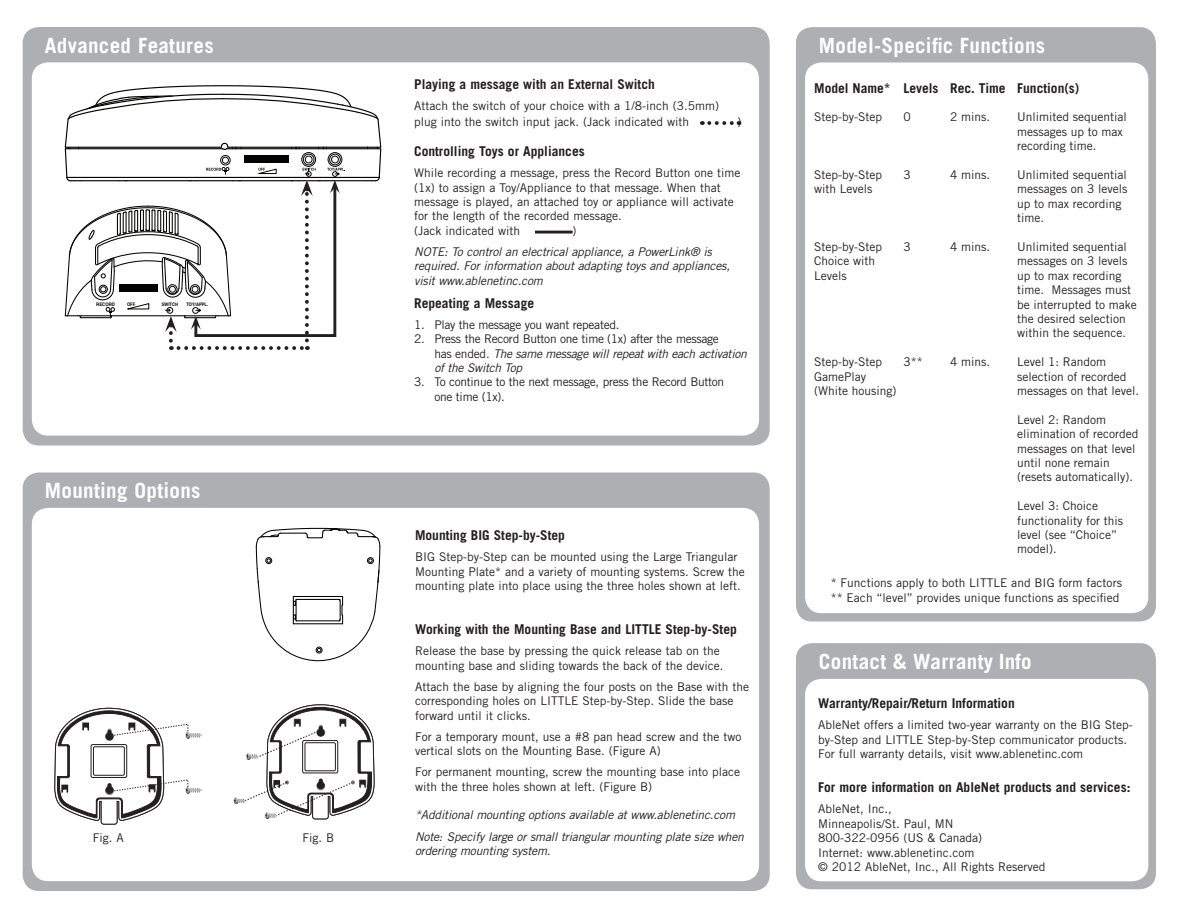
<style>
.page{position:relative;width:1188px;height:918px;background:#fff}
.page>*{position:absolute;margin:0;border:0;box-sizing:border-box;transform-origin:0 0}
.t1{font:700 21px "Trade Gothic LT Std";letter-spacing:.015em;color:#fff}
.t2{font:700 13.5px "Trade Gothic LT Std";color:#231f20}
.t3{font:12px/14.4px "Trade Gothic LT Std";color:#231f20}
.t4{font:italic 12px/21.1px "Trade Gothic LT Std";letter-spacing:-.015em;color:#231f20}
.t5{font:12px/14.4px "Trade Gothic LT Std";letter-spacing:-.025em;color:#231f20}
.t6{font:700 4.8px "Helvetica";color:#040503;scale:.87 1}
.t7{font:700 4.8px "Helvetica";color:#040503;scale:.9 1}
.s1{font-style:normal}
.s2{font-style:italic}
</style>
<div class="page">
<div style="left:796px;top:643px;width:360px;height:246px;background:#aeafb3;border-radius:16px"></div>
<div style="left:805px;top:679px;width:343px;height:202px;background:#fff;border-radius:16px"></div>
<div style="left:796px;top:27px;width:360px;height:595px;background:#aeafb3;border-radius:16px"></div>
<div style="left:805px;top:63px;width:343px;height:550px;background:#fff;border-radius:16px"></div>
<div style="left:23px;top:27px;width:747px;height:419px;background:#aeafb3;border-radius:16px"></div>
<div style="left:32px;top:62px;width:727px;height:374px;background:#fff;border-radius:16px"></div>
<div style="left:23px;top:472px;width:747px;height:419px;background:#aeafb3;border-radius:16px"></div>
<div style="left:32px;top:508px;width:727px;height:373px;background:#fff;border-radius:16px"></div>
<svg style="left:65px;top:85px;width:316px;height:265px"></svg>
<svg style="left:703px;top:121px;width:6px;height:4px"></svg>
<svg style="left:709px;top:121px;width:31px;height:4px"></svg>
<hr style="left:535px;top:231px;width:38px;height:3px;background:#231f20">
<svg style="left:54px;top:707px;width:149px;height:118px"></svg>
<svg style="left:233px;top:704px;width:142px;height:116px"></svg>
<svg style="left:255px;top:528px;width:125px;height:134px"></svg>
<p class="t1" style="left:45px;top:33px;width:170px">Advanced Features</p>
<p class="t7" style="left:96px;top:301px;width:22px">RECORD</p>
<p class="t6" style="left:127px;top:301px;width:11px">OFF</p>
<p class="t6" style="left:162px;top:301px;width:20px">SWITCH</p>
<p class="t6" style="left:186px;top:301px;width:27px">TOY/APPL.</p>
<p class="t1" style="left:45px;top:478px;width:157px">Mounting Options</p>
<p class="t3" style="left:93px;top:830px;width:33px">Fig. A</p>
<p class="t3" style="left:302px;top:830px;width:33px">Fig. B</p>
<p class="t2" style="left:414px;top:76px;width:242px">Playing a message with an External Switch</p>
<p class="t3" style="left:414px;top:98px;width:307px;line-height:16.2px">Attach the switch of your choice with a 1/8-inch (3.5mm) plug into the switch input jack. (Jack indicated with</p>
<p class="t3" style="left:737px;top:115px;width:5px">)</p>
<p class="t2" style="left:414px;top:143px;width:172px">Controlling Toys or Appliances</p>
<p class="t3" style="left:414px;top:166px;width:328px">While recording a message, press the Record Button one time (1x) to assign a Toy/Appliance to that message. When that message is played, an attached toy or appliance will activate for the length of the recorded message.<br>(Jack indicated with</p>
<p class="t4" style="left:414px;top:220px;width:299px;text-indent:158px"><span class="s1">)<br></span>NOTE: To control an electrical appliance, a PowerLink® is</p>
<p class="t4" style="left:414px;top:259px;width:317px;line-height:14.4px">required. For information about adapting toys and appliances, visit www.ablenetinc.com</p>
<p class="t2" style="left:414px;top:295px;width:122px">Repeating a Message</p>
<p class="t5" style="left:414px;top:317px;width:207px">1. Play the message you want repeated.</p>
<p class="t5" style="left:434px;top:332px;width:314px;text-indent:-20px">2. Press the Record Button one time (1x) after the message<br>has ended. <span class="s2">The same message will repeat with each activation of the Switch Top</span></p>
<p class="t5" style="left:434px;top:375px;width:291px;text-indent:-20px">3. To continue to the next message, press the Record Button one time (1x).</p>
<p class="t2" style="left:415px;top:527px;width:152px">Mounting BIG Step-by-Step</p>
<p class="t3" style="left:415px;top:550px;width:331px">BIG Step-by-Step can be mounted using the Large Triangular<br>Mounting Plate* and a variety of mounting systems. Screw the mounting plate into place using the three holes shown at left.</p>
<p class="t2" style="left:415px;top:621px;width:323px">Working with the Mounting Base and LITTLE Step-by-Step</p>
<p class="t3" style="left:415px;top:644px;width:310px">Release the base by pressing the quick release tab on the mounting base and sliding towards the back of the device.</p>
<p class="t3" style="left:415px;top:679px;width:336px">Attach the base by aligning the four posts on the Base with the corresponding holes on LITTLE Step-by-Step. Slide the base forward until it clicks.</p>
<p class="t3" style="left:415px;top:729px;width:328px">For a temporary mount, use a #8 pan head screw and the two vertical slots on the Mounting Base. (Figure A)</p>
<p class="t3" style="left:415px;top:765px;width:327px">For permanent mounting, screw the mounting base into place with the three holes shown at left. (Figure B)</p>
<p class="t4" style="left:415px;top:805px;width:330px">*Additional mounting options available at www.ablenetinc.com<br>Note: Specify large or small triangular mounting plate size when</p>
<p class="t4" style="left:415px;top:840px;width:137px">ordering mounting system.</p>
<p class="t1" style="left:819px;top:33px;width:228px">Model-Specific Functions</p>
<p class="t2" style="left:1017px;top:80px;width:64px">Function(s)</p>
<p class="t3" style="left:1017px;top:110px;width:111px">Unlimited sequential messages up to max recording time.</p>
<p class="t3" style="left:1017px;top:167px;width:112px">Unlimited sequential messages on 3 levels up to max recording time.</p>
<p class="t3" style="left:1017px;top:239px;width:121px">Unlimited sequential messages on 3 levels up to max recording time. Messages must be interrupted to make the desired selection within the sequence.</p>
<p class="t3" style="left:1017px;top:355px;width:123px">Level 1: Random selection of recorded messages on that level.</p>
<p class="t3" style="left:1017px;top:412px;width:123px">Level 2: Random elimination of recorded messages on that level until none remain (resets automatically).</p>
<p class="t3" style="left:1017px;top:499px;width:107px">Level 3: Choice functionality for this level (see “Choice” model).</p>
<p class="t3" style="left:831px;top:576px;width:293px">* Functions apply to both LITTLE and BIG form factors ** Each “level” provides unique functions as specified</p>
<p class="t2" style="left:950px;top:80px;width:57px">Rec. Time</p>
<p class="t3" style="left:950px;top:110px;width:41px">2 mins.</p>
<p class="t2" style="left:814px;top:80px;width:78px">Model Name*</p>
<p class="t3" style="left:814px;top:110px;width:69px">Step-by-Step</p>
<p class="t2" style="left:903px;top:80px;width:37px">Levels</p>
<p class="t3" style="left:903px;top:110px;width:9px">0</p>
<p class="t3" style="left:814px;top:167px;width:69px">Step-by-Step with Levels</p>
<p class="t3" style="left:903px;top:167px;width:9px">3</p>
<p class="t3" style="left:950px;top:167px;width:41px">4 mins.</p>
<p class="t3" style="left:814px;top:239px;width:69px">Step-by-Step<br>Choice with<br>Levels</p>
<p class="t3" style="left:903px;top:239px;width:9px">3</p>
<p class="t3" style="left:950px;top:239px;width:41px">4 mins.</p>
<p class="t3" style="left:814px;top:355px;width:84px">Step-by-Step<br>GamePlay (White housing)</p>
<p class="t3" style="left:903px;top:355px;width:21px">3**</p>
<p class="t3" style="left:950px;top:355px;width:41px">4 mins.</p>
<p class="t1" style="left:819px;top:649px;width:214px">Contact &amp; Warranty Info</p>
<p class="t2" style="left:818px;top:695px;width:198px">Warranty/Repair/Return Information</p>
<p class="t3" style="left:818px;top:718px;width:316px">AbleNet offers a limited two-year warranty on the BIG Step&shy;by-Step and LITTLE Step-by-Step communicator products.<br>For full warranty details, visit www.ablenetinc.com</p>
<p class="t2" style="left:818px;top:779px;width:314px">For more information on AbleNet products and services:</p>
<p class="t3" style="left:818px;top:802px;width:229px">AbleNet, Inc.,<br>Minneapolis/St. Paul, MN<br>800-322-0956 (US &amp; Canada)<br>Internet: www.ablenetinc.com<br>© 2012 AbleNet, Inc., All Rights Reserved</p>
</div>
